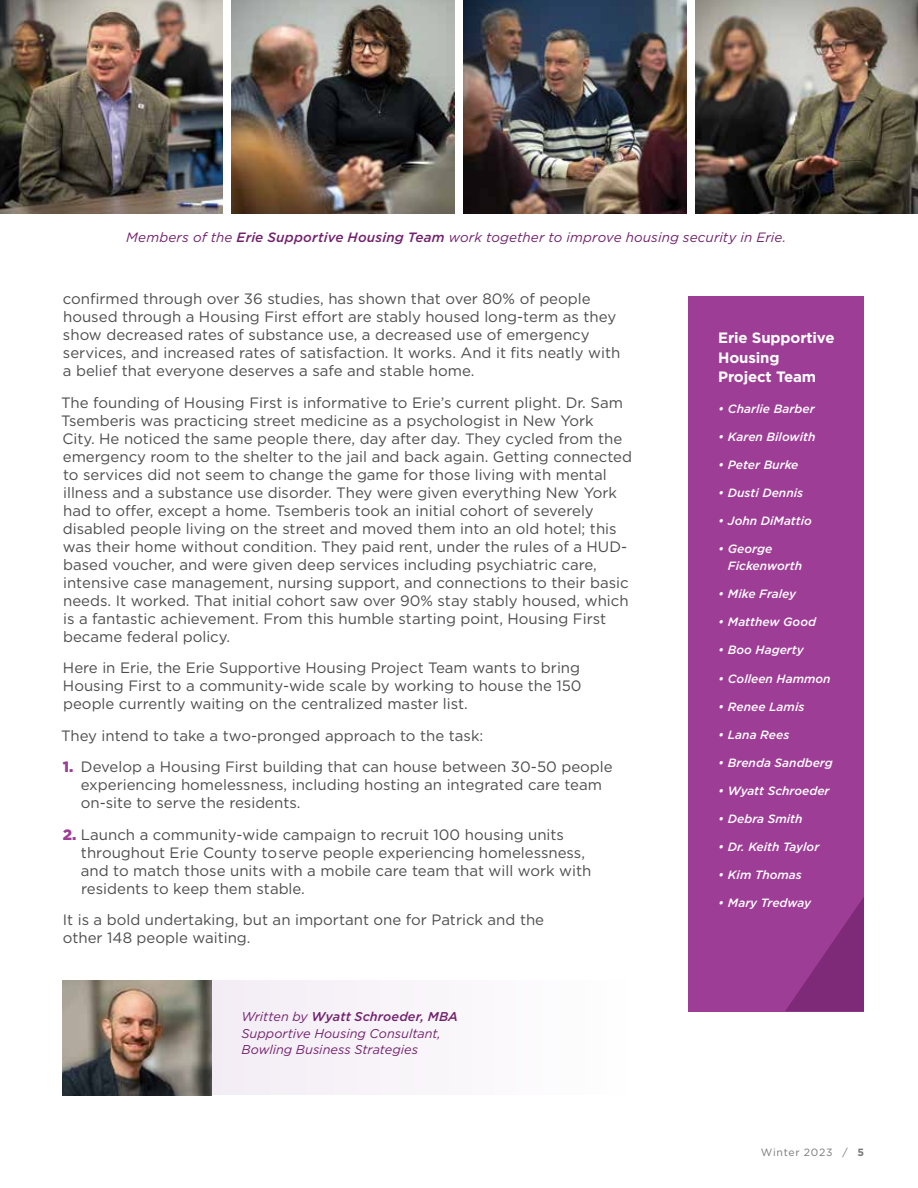
<style>
.page{position:relative;width:918px;height:1188px;background:#fff}
.page>*{position:absolute;margin:0;border:0;box-sizing:border-box;transform-origin:0 0}
.t1{font:15px/18px "Gotham";color:#4d4d4f}
.t2{font:700 15px/19.5px "Gotham";letter-spacing:-.01em;color:#fff}
.t3{font:italic 13.5px "Gotham";letter-spacing:.01em;color:#72226d}
.t4{font:italic 12.75px/16.5px "Gotham";color:#72226d}
.t5{font:italic 500 12px/17.2px "Gotham";color:#fff}
.t6{font:10.5px "Gotham";letter-spacing:.07em;color:#77787b}
.s1{font-weight:500}
.s2{font-weight:900;color:#9e3d96}
.s3{font-weight:700}
</style>
<div class="page">
<img style="left:0;top:0;width:222px;height:214px">
<img style="left:232px;top:0;width:222px;height:214px">
<img style="left:464px;top:0;width:222px;height:213px">
<div style="left:688px;top:296px;width:176px;height:715px;background:#9e3d96"></div>
<svg style="left:785px;top:897px;width:79px;height:114px"></svg>
<div style="left:198px;top:981px;width:428px;height:114px;background:#f9f5fa"></div>
<img style="left:63px;top:981px;width:149px;height:114px">
<img style="left:696px;top:0;width:222px;height:213px">
<p class="t3" style="left:126px;top:229px;width:662px">Members of the <span class="s1">Erie Supportive Housing Team</span> work together to improve housing security in Erie.</p>
<p class="t1" style="left:63px;top:290px;width:559px">confirmed through over 36 studies, has shown that over 80% of people housed through a Housing First effort are stably housed long-term as they show decreased rates of substance use, a decreased use of emergency services, and increased rates of satisfaction. It works. And it fits neatly with a belief that everyone deserves a safe and stable home.</p>
<p class="t1" style="left:61px;top:393px;width:572px">The founding of Housing First is informative to Erie’s current plight. Dr. Sam Tsemberis was practicing street medicine as a psychologist in New York<br>City. He noticed the same people there, day after day. They cycled from the emergency room to the shelter to the jail and back again. Getting connected to services did not seem to change the game for those living with mental illness and a substance use disorder. They were given everything New York had to offer, except a home. Tsemberis took an initial cohort of severely disabled people living on the street and moved them into an old hotel; this was their home without condition. They paid rent, under the rules of a HUD&shy;based voucher, and were given deep services including psychiatric care, intensive case management, nursing support, and connections to their basic needs. It worked. That initial cohort saw over 90% stay stably housed, which is a fantastic achievement. From this humble starting point, Housing First became federal policy.</p>
<p class="t1" style="left:63px;top:659px;width:520px;text-align:justify">Here in Erie, the Erie Supportive Housing Project Team wants to bring Housing First to a community-wide scale by working to house the 150 people currently waiting on the centralized master list.</p>
<p class="t1" style="left:61px;top:726px;width:424px">They intend to take a two-pronged approach to the task:</p>
<p class="t1" style="left:81px;top:758px;width:533px;text-indent:-18px"><span class="s2">1.</span> Develop a Housing First building that can house between 30-50 people experiencing homelessness, including hosting an integrated care team on-site to serve the residents.</p>
<p class="t1" style="left:81px;top:825px;width:512px;text-indent:-18px"><span class="s2">2.</span> Launch a community-wide campaign to recruit 100 housing units throughout Erie County toserve people experiencing homelessness, and to match those units with a mobile care team that will work with residents to keep them stable.</p>
<p class="t1" style="left:63px;top:911px;width:483px">It is a bold undertaking, but an important one for Patrick and the other 148 people waiting.</p>
<p class="t4" style="left:241px;top:1008px;width:218px">Written by <span class="s1">Wyatt Schroeder, MBA<br></span>Supportive Housing Consultant,<br>Bowling Business Strategies</p>
<p class="t2" style="left:718px;top:328px;width:118px">Erie Supportive<br>Housing<br>Project Team</p>
<p class="t5" style="left:718px;top:400px;width:98px">• Charlie Barber</p>
<p class="t5" style="left:718px;top:428px;width:99px">• Karen Bilowith</p>
<p class="t5" style="left:718px;top:456px;width:82px">• Peter Burke</p>
<p class="t5" style="left:718px;top:484px;width:86px">• Dusti Dennis</p>
<p class="t5" style="left:718px;top:512px;width:95px">• John DiMattio</p>
<p class="t5" style="left:728px;top:540px;width:76px;text-indent:-10px">• George<br>Fickenworth</p>
<p class="t5" style="left:718px;top:585px;width:80px">• Mike Fraley</p>
<p class="t5" style="left:718px;top:613px;width:99px">• Matthew Good</p>
<p class="t5" style="left:718px;top:641px;width:87px">• Boo Hagerty</p>
<p class="t5" style="left:718px;top:669px;width:114px">• Colleen Hammon</p>
<p class="t5" style="left:718px;top:698px;width:88px">• Renee Lamis</p>
<p class="t5" style="left:718px;top:726px;width:73px">• Lana Rees</p>
<p class="t5" style="left:718px;top:754px;width:116px">• Brenda Sandberg</p>
<p class="t5" style="left:718px;top:782px;width:113px">• Wyatt Schroeder</p>
<p class="t5" style="left:718px;top:810px;width:86px">• Debra Smith</p>
<p class="t5" style="left:718px;top:838px;width:103px">• Dr. Keith Taylor</p>
<p class="t5" style="left:718px;top:866px;width:85px">• Kim Thomas</p>
<p class="t5" style="left:718px;top:894px;width:95px">• Mary Tredway</p>
<p class="t6" style="left:761px;top:1145px;width:105px">Winter 2023 / <span class="s3">5</span></p>
</div>
